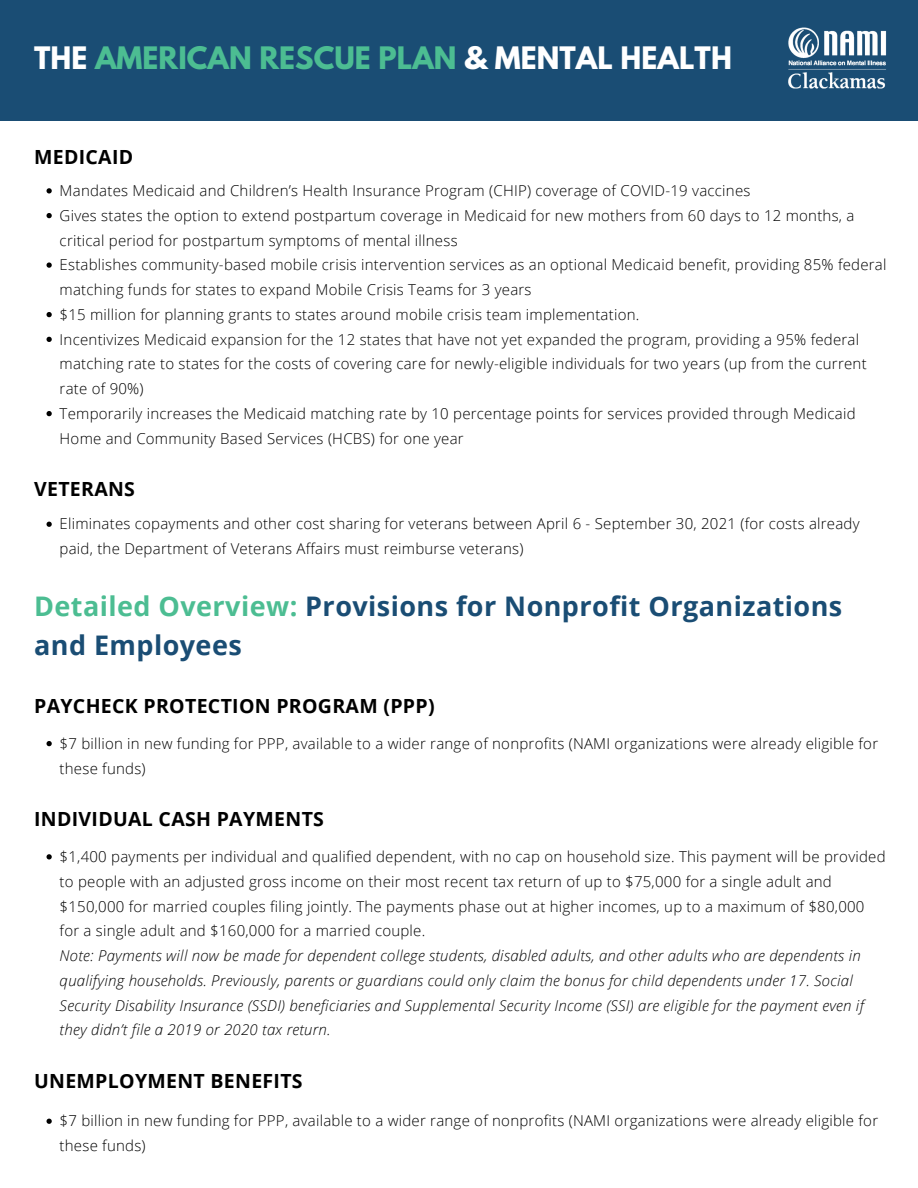
<style>
.page{position:relative;width:918px;height:1188px;background:#fff}
.page>*{position:absolute;margin:0;border:0;box-sizing:border-box;transform-origin:0 0}
.t1{font:700 27.45px "League Spartan";letter-spacing:.005em;color:#4cbd92}
.t2{font:700 27px/39.3px "Open Sans";letter-spacing:.015em;color:#1a4d74}
.t3{font:700 19.5px "Open Sans";letter-spacing:.015em;color:#000}
.t4{font:300 15px/24.8px "Open Sans";letter-spacing:.015em;color:#000}
.t5{font:italic 300 15px/24.8px "Open Sans";letter-spacing:.015em;color:#000}
.s1{color:#fff}
.s2{color:#4cbd92}
</style>
<div class="page">
<div style="left:0;top:0;width:918px;height:121px;background:#1a4d74"></div>
<svg style="left:47px;top:188px;width:5px;height:5px"></svg>
<svg style="left:47px;top:213px;width:5px;height:5px"></svg>
<svg style="left:47px;top:262px;width:5px;height:6px"></svg>
<svg style="left:47px;top:312px;width:5px;height:5px"></svg>
<svg style="left:47px;top:337px;width:5px;height:5px"></svg>
<svg style="left:47px;top:411px;width:5px;height:5px"></svg>
<svg style="left:47px;top:522px;width:5px;height:5px"></svg>
<svg style="left:47px;top:741px;width:5px;height:5px"></svg>
<svg style="left:47px;top:854px;width:5px;height:5px"></svg>
<svg style="left:47px;top:1119px;width:5px;height:5px"></svg>
<img style="left:788px;top:27px;width:99px;height:62px">
<p class="t1" style="left:34px;top:45px;width:699px"><span class="s1">THE</span> AMERICAN RESCUE PLAN <span class="s1">&amp; MENTAL HEALTH</span></p>
<p class="t3" style="left:34px;top:143px;width:101px">MEDICAID</p>
<p class="t4" style="left:60px;top:178px;width:692px">Mandates Medicaid and Children’s Health Insurance Program (CHIP) coverage of COVID-19 vaccines</p>
<p class="t4" style="left:60px;top:203px;width:796px">Gives states the option to extend postpartum coverage in Medicaid for new mothers from 60 days to 12 months, a critical period for postpartum symptoms of mental illness</p>
<p class="t4" style="left:60px;top:252px;width:828px">Establishes community-based mobile crisis intervention services as an optional Medicaid benefit, providing 85% federal matching funds for states to expand Mobile Crisis Teams for 3 years</p>
<p class="t4" style="left:60px;top:302px;width:581px">$15 million for planning grants to states around mobile crisis team implementation.</p>
<p class="t4" style="left:60px;top:326px;width:809px">Incentivizes Medicaid expansion for the 12 states that have not yet expanded the program, providing a 95% federal matching rate to states for the costs of covering care for newly-eligible individuals for two years (up from the current rate of 90%)</p>
<p class="t4" style="left:60px;top:401px;width:797px">Temporarily increases the Medicaid matching rate by 10 percentage points for services provided through Medicaid<br>Home and Community Based Services (HCBS) for one year</p>
<p class="t3" style="left:34px;top:475px;width:102px">VETERANS</p>
<p class="t4" style="left:60px;top:511px;width:802px">Eliminates copayments and other cost sharing for veterans between April 6 - September 30, 2021 (for costs already paid, the Department of Veterans Affairs must reimburse veterans)</p>
<p class="t2" style="left:34px;top:586px;width:810px"><span class="s2">Detailed Overview:</span> Provisions for Nonprofit Organizations and Employees</p>
<p class="t3" style="left:34px;top:692px;width:402px">PAYCHECK PROTECTION PROGRAM (PPP)</p>
<p class="t4" style="left:60px;top:731px;width:820px">$7 billion in new funding for PPP, available to a wider range of nonprofits (NAMI organizations were already eligible for these funds)</p>
<p class="t3" style="left:34px;top:805px;width:291px">INDIVIDUAL CASH PAYMENTS</p>
<p class="t4" style="left:60px;top:844px;width:828px">$1,400 payments per individual and qualified dependent, with no cap on household size. This payment will be provided to people with an adjusted gross income on their most recent tax return of up to $75,000 for a single adult and $150,000 for married couples filing jointly. The payments phase out at higher incomes, up to a maximum of $80,000 for a single adult and $160,000 for a married couple.</p>
<p class="t5" style="left:60px;top:943px;width:806px">Note: Payments will now be made for dependent college students, disabled adults, and other adults who are dependents in qualifying households. Previously, parents or guardians could only claim the bonus for child dependents under 17. Social Security Disability Insurance (SSDI) beneficiaries and Supplemental Security Income (SSI) are eligible for the payment even if they didn’t file a 2019 or 2020 tax return.</p>
<p class="t3" style="left:34px;top:1067px;width:270px">UNEMPLOYMENT BENEFITS</p>
<p class="t4" style="left:60px;top:1108px;width:820px">$7 billion in new funding for PPP, available to a wider range of nonprofits (NAMI organizations were already eligible for these funds)</p>
</div>
